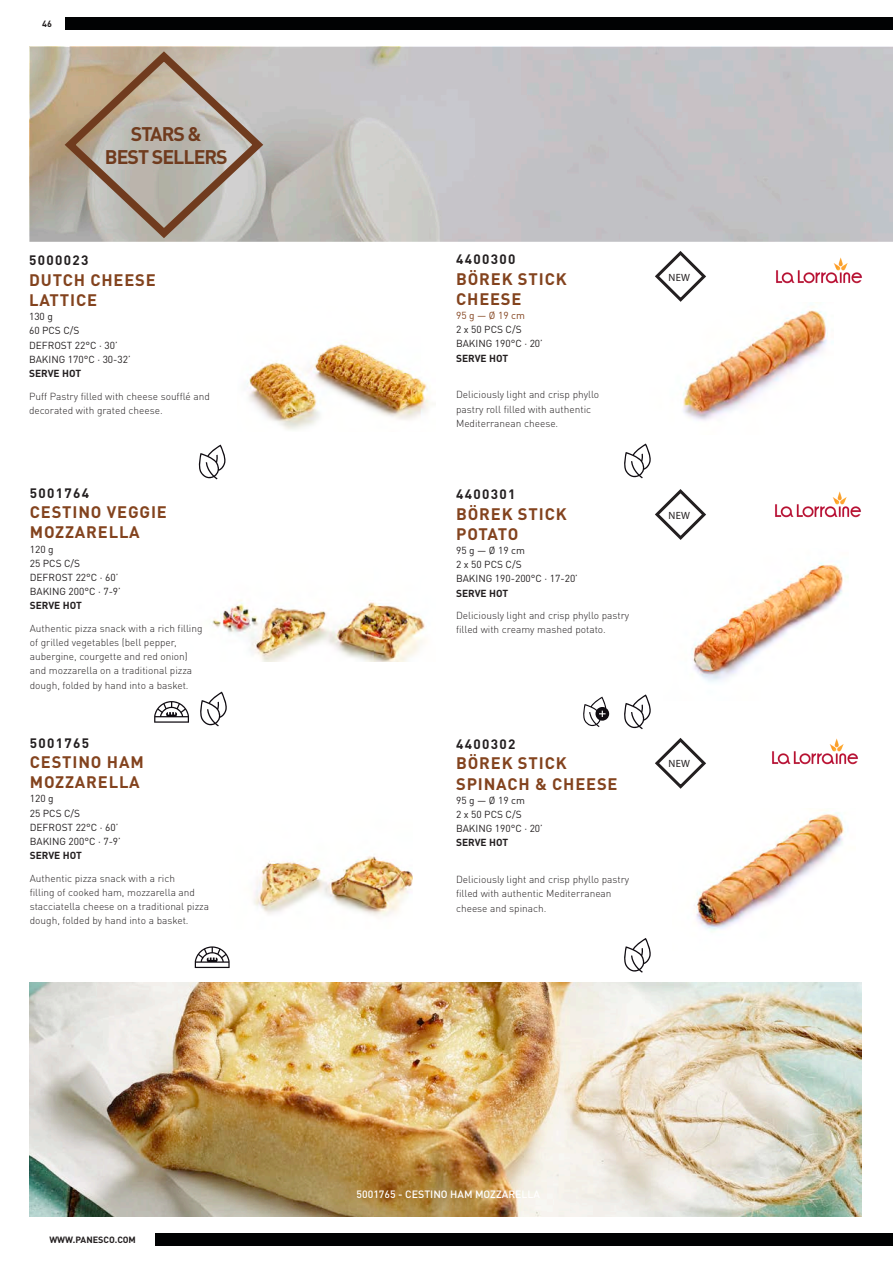
<style>
.page{position:relative;width:893px;height:1263px;background:#fff}
.page>*{position:absolute;margin:0;border:0;box-sizing:border-box;transform-origin:0 0}
.t1{font:700 19.5px "DINOT";letter-spacing:-.05em;color:#83431e}
.PRODUCTNAAM{font:700 16.5px "DINOT";letter-spacing:.05em;color:#83431e}
.t2{font:700 13.5px "DINOT";letter-spacing:.1em;color:#231f20}
.t3{font:500 10.5px "DINOT";color:#fff}
.TEXT_IN_SQUARE{font:10.5px "Myriad Pro";letter-spacing:.025em;color:#231f20}
.ONELINER{font:300 10.2px/14.1px "DINOT";color:#231f20}
.INFO{font:10.2px "DINOT";color:#231f20}
.INFO-2{font:700 10.2px "DINOT";color:#231f20}
.INFO-3{font:10.2px "DINOT";color:#83431e}
.t4{font:700 9px "DINOT";color:#231f20}
</style>
<div class="page">
<div style="left:65px;top:17px;width:828px;height:13px;background:#010203"></div>
<div style="left:156px;top:1233px;width:737px;height:13px;background:#010203"></div>
<img style="left:254px;top:856px;width:159px;height:60px">
<img style="left:696px;top:810px;width:148px;height:121px">
<img style="left:683px;top:306px;width:145px;height:115px">
<img style="left:691px;top:562px;width:157px;height:121px">
<img style="left:247px;top:341px;width:186px;height:89px">
<svg style="left:199px;top:445px;width:26px;height:34px"></svg>
<img style="left:30px;top:982px;width:831px;height:234px">
<img style="left:212px;top:600px;width:213px;height:61px">
<svg style="left:200px;top:692px;width:27px;height:34px"></svg>
<svg style="left:624px;top:443px;width:27px;height:35px"></svg>
<svg style="left:624px;top:694px;width:27px;height:35px"></svg>
<svg style="left:583px;top:697px;width:26px;height:30px"></svg>
<svg style="left:624px;top:938px;width:27px;height:35px"></svg>
<svg style="left:30px;top:47px;width:863px;height:195px;background:#bfbbb9"></svg>
<svg style="left:154px;top:701px;width:35px;height:22px"></svg>
<svg style="left:195px;top:946px;width:35px;height:22px"></svg>
<img style="left:767px;top:236px;width:103px;height:48px">
<img style="left:775px;top:491px;width:86px;height:27px">
<img style="left:772px;top:738px;width:86px;height:27px">
<div style="left:655px;top:490px;width:50px;height:49px;border:3px solid #231f20;border-radius:50%"></div>
<div style="left:655px;top:738px;width:50px;height:50px;border:3px solid #231f20;border-radius:50%"></div>
<div style="left:655px;top:251px;width:50px;height:50px;border:3px solid #231f20;border-radius:50%"></div>
<p class="t4" style="left:42px;top:18px;width:11px">46</p>
<p class="t1" style="left:131px;top:121px;width:72px">STARS &amp;</p>
<p class="t1" style="left:105px;top:144px;width:124px">BEST SELLERS</p>
<p class="t2" style="left:29px;top:252px;width:61px">5000023</p>
<p class="PRODUCTNAAM" style="left:29px;top:269px;width:128px">DUTCH CHEESE</p>
<p class="PRODUCTNAAM" style="left:29px;top:289px;width:69px">LATTICE</p>
<p class="INFO" style="left:29px;top:310px;width:25px">130 g</p>
<p class="INFO" style="left:29px;top:324px;width:52px">60 PCS C/S</p>
<p class="INFO" style="left:29px;top:338px;width:90px">DEFROST 22°C · 30’</p>
<p class="INFO" style="left:29px;top:353px;width:103px">BAKING 170°C · 30-32’</p>
<p class="INFO-2" style="left:29px;top:366px;width:54px">SERVE HOT</p>
<p class="ONELINER" style="left:29px;top:389px;width:182px">Puff Pastry filled with cheese soufflé and decorated with grated cheese.</p>
<p class="t2" style="left:30px;top:484px;width:61px">5001764</p>
<p class="PRODUCTNAAM" style="left:30px;top:501px;width:138px">CESTINO VEGGIE</p>
<p class="PRODUCTNAAM" style="left:30px;top:522px;width:111px">MOZZARELLA</p>
<p class="INFO" style="left:30px;top:542px;width:25px">120 g</p>
<p class="INFO" style="left:30px;top:557px;width:52px">25 PCS C/S</p>
<p class="INFO" style="left:30px;top:571px;width:90px">DEFROST 22°C · 60’</p>
<p class="INFO" style="left:30px;top:585px;width:93px">BAKING 200°C · 7-9’</p>
<p class="INFO-2" style="left:30px;top:599px;width:54px">SERVE HOT</p>
<p class="ONELINER" style="left:30px;top:621px;width:174px">Authentic pizza snack with a rich filling of grilled vegetables (bell pepper, aubergine, courgette and red onion) and mozzarella on a traditional pizza dough, folded by hand into a basket.</p>
<p class="t2" style="left:30px;top:734px;width:61px">5001765</p>
<p class="PRODUCTNAAM" style="left:30px;top:751px;width:115px">CESTINO HAM</p>
<p class="PRODUCTNAAM" style="left:30px;top:771px;width:111px">MOZZARELLA</p>
<p class="INFO" style="left:30px;top:792px;width:25px">120 g</p>
<p class="INFO" style="left:30px;top:806px;width:52px">25 PCS C/S</p>
<p class="INFO" style="left:30px;top:821px;width:90px">DEFROST 22°C · 60’</p>
<p class="INFO" style="left:30px;top:835px;width:93px">BAKING 200°C · 7-9’</p>
<p class="INFO-2" style="left:30px;top:849px;width:54px">SERVE HOT</p>
<p class="ONELINER" style="left:30px;top:871px;width:181px">Authentic pizza snack with a rich<br>filling of cooked ham, mozzarella and stacciatella cheese on a traditional pizza dough, folded by hand into a basket.</p>
<p class="t4" style="left:49px;top:1234px;width:88px">WWW.PANESCO.COM</p>
<p class="t2" style="left:456px;top:251px;width:61px">4400300</p>
<p class="PRODUCTNAAM" style="left:456px;top:268px;width:112px">BÖREK STICK</p>
<p class="PRODUCTNAAM" style="left:456px;top:288px;width:67px">CHEESE</p>
<p class="INFO-3" style="left:456px;top:309px;width:70px">95 g — Ø 19 cm</p>
<p class="INFO" style="left:456px;top:323px;width:67px">2 x 50 PCS C/S</p>
<p class="INFO" style="left:456px;top:337px;width:88px">BAKING 190°C · 20’</p>
<p class="INFO-2" style="left:456px;top:351px;width:54px">SERVE HOT</p>
<p class="ONELINER" style="left:456px;top:388px;width:145px">Deliciously light and crisp phyllo pastry roll filled with authentic<br>Mediterranean cheese.</p>
<p class="t2" style="left:456px;top:486px;width:61px">4400301</p>
<p class="PRODUCTNAAM" style="left:456px;top:503px;width:112px">BÖREK STICK</p>
<p class="PRODUCTNAAM" style="left:456px;top:523px;width:64px">POTATO</p>
<p class="INFO" style="left:456px;top:544px;width:70px">95 g — Ø 19 cm</p>
<p class="INFO" style="left:456px;top:558px;width:67px">2 x 50 PCS C/S</p>
<p class="INFO" style="left:456px;top:572px;width:123px">BAKING 190-200°C · 17-20’</p>
<p class="INFO-2" style="left:456px;top:586px;width:54px">SERVE HOT</p>
<p class="ONELINER" style="left:456px;top:608px;width:175px">Deliciously light and crisp phyllo pastry filled with creamy mashed potato.</p>
<p class="TEXT_IN_SQUARE" style="left:669px;top:270px;width:23px">NEW</p>
<p class="TEXT_IN_SQUARE" style="left:669px;top:509px;width:23px">NEW</p>
<p class="t2" style="left:456px;top:735px;width:61px">4400302</p>
<p class="PRODUCTNAAM" style="left:456px;top:753px;width:112px">BÖREK STICK</p>
<p class="PRODUCTNAAM" style="left:456px;top:773px;width:163px">SPINACH &amp; CHEESE</p>
<p class="INFO" style="left:456px;top:794px;width:70px">95 g — Ø 19 cm</p>
<p class="INFO" style="left:456px;top:808px;width:67px">2 x 50 PCS C/S</p>
<p class="INFO" style="left:456px;top:822px;width:88px">BAKING 190°C · 20’</p>
<p class="INFO-2" style="left:456px;top:836px;width:54px">SERVE HOT</p>
<p class="ONELINER" style="left:456px;top:872px;width:175px">Deliciously light and crisp phyllo pastry filled with authentic Mediterranean cheese and spinach.</p>
<p class="TEXT_IN_SQUARE" style="left:669px;top:757px;width:23px">NEW</p>
<p class="t3" style="left:357px;top:1187px;width:185px">5001765 - CESTINO HAM MOZZARELLA</p>
</div>
